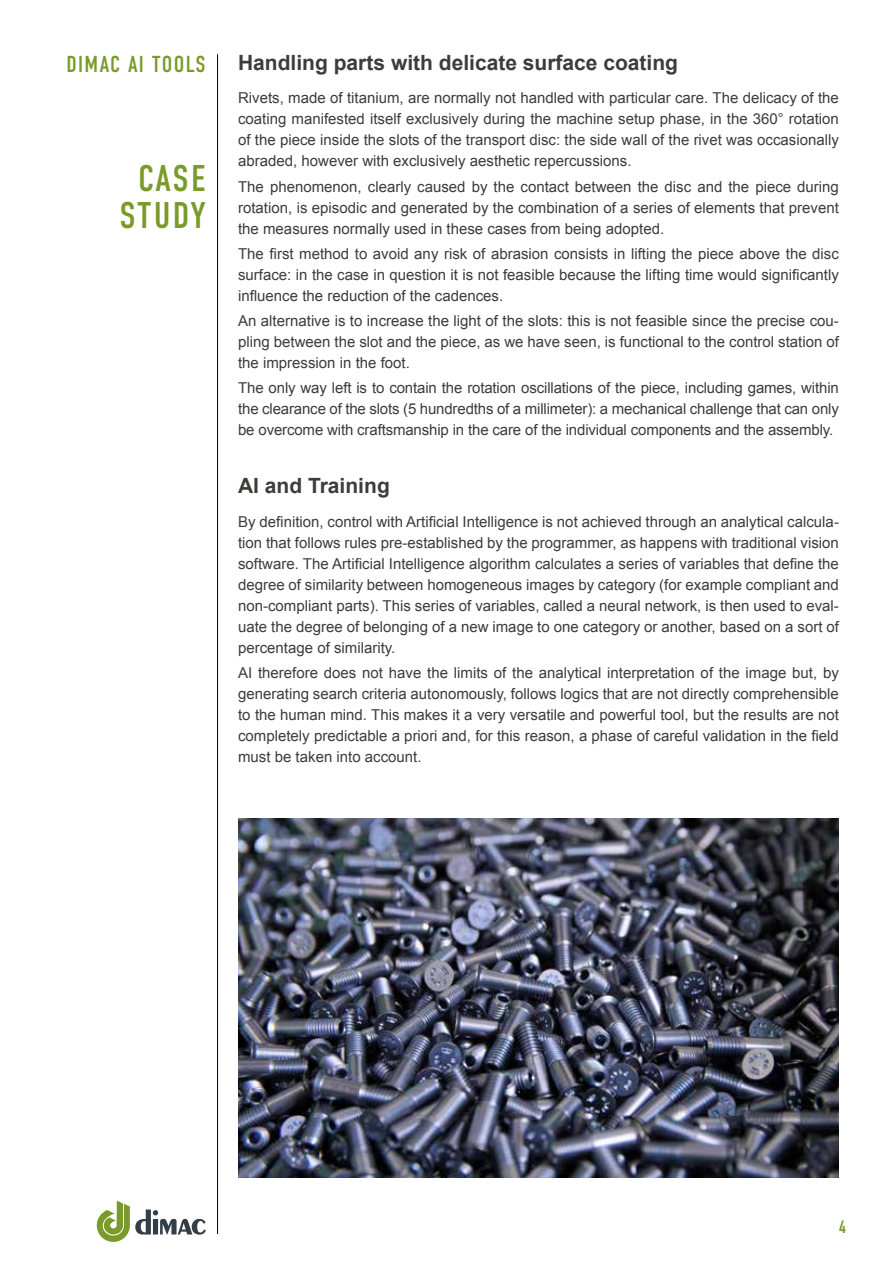
<style>
.page{position:relative;width:893px;height:1263px;background:#fff}
.page>*{position:absolute;margin:0;border:0;box-sizing:border-box;transform-origin:0 0}
.t1{font:37.2px/36.6px "DIN Condensed";letter-spacing:.045em;color:#7a9a2b;text-align:center}
.t2{font:23.1px "DIN Condensed";letter-spacing:.06em;color:#7a9a2b}
.t3{font:700 21px "Arial";color:#3c3c3b}
.t4{font:18px "DIN Condensed";color:#7a9a2b}
.t5{font:15px/21px "Arial";color:#3c3c3b;text-align:justify}
</style>
<div class="page">
<hr style="left:217px;top:54px;width:1px;height:1180px;background:#000">
<svg style="left:97px;top:1200px;width:109px;height:42px"></svg>
<img style="left:238px;top:819px;width:601px;height:359px">
<h2 class="t2" style="left:66px;top:51px;width:141px">DIMAC AI TOOLS</h2>
<h1 class="t1" style="left:119px;top:161px;width:88px">CASE<br>STUDY</h1>
<h3 class="t3" style="left:238px;top:48px;width:441px">Handling parts with delicate surface coating</h3>
<p class="t5" style="left:238px;top:88px;width:602px">Rivets, made of titanium, are normally not handled with particular care. The delicacy of the coating manifested itself exclusively during the machine setup phase, in the 360° rotation of the piece inside the slots of the transport disc: the side wall of the rivet was occasionally abraded, however with exclusively aesthetic repercussions.</p>
<p class="t5" style="left:238px;top:176px;width:602px">The phenomenon, clearly caused by the contact between the disc and the piece during rotation, is episodic and generated by the combination of a series of elements that prevent the measures normally used in these cases from being adopted.</p>
<p class="t5" style="left:238px;top:243px;width:602px">The first method to avoid any risk of abrasion consists in lifting the piece above the disc surface: in the case in question it is not feasible because the lifting time would significantly influence the reduction of the cadences.</p>
<p class="t5" style="left:238px;top:310px;width:602px">An alternative is to increase the light of the slots: this is not feasible since the precise cou&shy;pling between the slot and the piece, as we have seen, is functional to the control station of the impression in the foot.</p>
<p class="t5" style="left:238px;top:378px;width:602px">The only way left is to contain the rotation oscillations of the piece, including games, within the clearance of the slots (5 hundredths of a millimeter): a mechanical challenge that can only be overcome with craftsmanship in the care of the individual components and the assembly.</p>
<h3 class="t3" style="left:238px;top:472px;width:153px">AI and Training</h3>
<p class="t5" style="left:238px;top:511px;width:602px">By definition, control with Artificial Intelligence is not achieved through an analytical calcula&shy;tion that follows rules pre-established by the programmer, as happens with traditional vision software. The Artificial Intelligence algorithm calculates a series of variables that define the degree of similarity between homogeneous images by category (for example compliant and non-compliant parts). This series of variables, called a neural network, is then used to eval&shy;uate the degree of belonging of a new image to one category or another, based on a sort of percentage of similarity.</p>
<p class="t5" style="left:238px;top:663px;width:602px">AI therefore does not have the limits of the analytical interpretation of the image but, by generating search criteria autonomously, follows logics that are not directly comprehensible to the human mind. This makes it a very versatile and powerful tool, but the results are not completely predictable a priori and, for this reason, a phase of careful validation in the field must be taken into account.</p>
<p class="t4" style="left:839px;top:1217px;width:9px">4</p>
</div>
